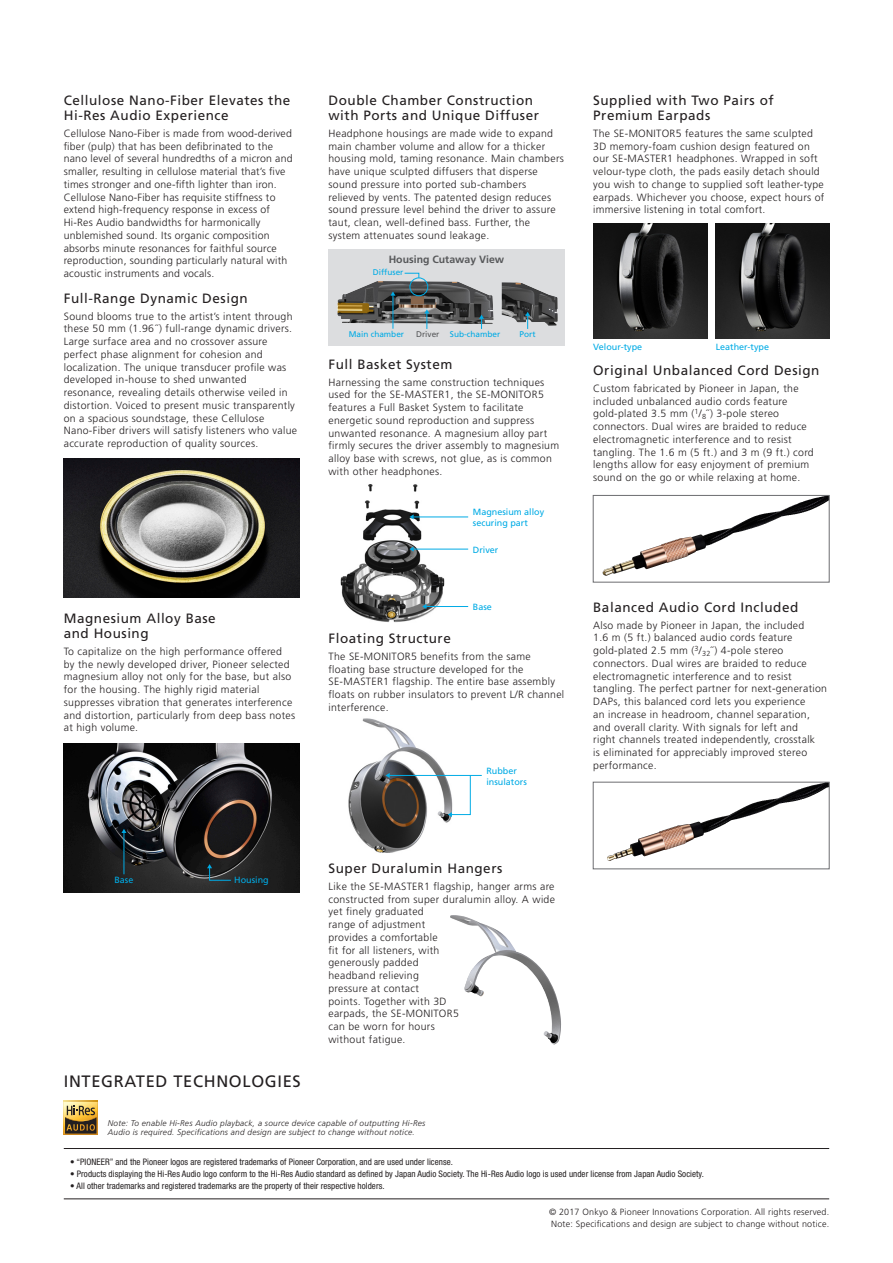
<style>
.page{position:relative;width:893px;height:1263px;background:#fff}
.page>*{position:absolute;margin:0;border:0;box-sizing:border-box;transform-origin:0 0}
.t1{font:16.5px "Frutiger LT Std";letter-spacing:.04em;color:#231f20}
.t2{font:13.5px/15px "Frutiger LT Std";letter-spacing:.04em;color:#231f20}
.t3{font:300 10.5px/12.8px "Frutiger LT Std";letter-spacing:.03em;color:#231f20}
.t4{font:700 10.5px "Frutiger LT Std";color:#57585a}
.t5{font:condensed 9px "Helvetica Neue LT Std";letter-spacing:.005em;color:#231f20}
.t6{font:300 9px/12px "Frutiger LT Std";letter-spacing:.02em;color:#231f20}
.t7{font:9px/10.5px "Frutiger LT Std";color:#00abe5}
.t8{font:italic 300 8.25px/9px "Frutiger LT Std";letter-spacing:.03em;color:#231f20}
.t9{font:8.25px "Frutiger LT Std";color:#00abe5}
.t10{font:8.25px "Frutiger LT Std";color:#57585a}
</style>
<div class="page">
<hr style="left:64px;top:1198px;width:765px;height:1px;background:#231f20">
<hr style="left:64px;top:1148px;width:765px;height:1px;background:#231f20">
<svg style="left:65px;top:1102px;width:33px;height:33px"></svg>
<hr style="left:64px;top:1135px;width:34px;height:1px;background:#693a00">
<svg style="left:64px;top:1102px;width:1px;height:33px"></svg>
<svg style="left:64px;top:1101px;width:34px;height:1px"></svg>
<svg style="left:65px;top:1106px;width:32px;height:27px"></svg>
<img style="left:348px;top:718px;width:106px;height:135px">
<img style="left:341px;top:484px;width:103px;height:139px">
<img style="left:450px;top:915px;width:111px;height:129px">
<img style="left:64px;top:458px;width:236px;height:139px">
<img style="left:64px;top:743px;width:236px;height:150px">
<img style="left:593px;top:223px;width:114px;height:115px">
<img style="left:715px;top:223px;width:114px;height:115px">
<img style="left:735px;top:497px;width:92px;height:29px">
<div style="left:593px;top:495px;width:236px;height:87px;border:1px solid #6c6d70"></div>
<img style="left:733px;top:784px;width:92px;height:29px">
<div style="left:593px;top:782px;width:236px;height:87px;border:1px solid #6c6d70"></div>
<div style="left:328px;top:249px;width:236px;height:96px;background:#dcdddf"></div>
<img style="left:502px;top:282px;width:56px;height:44px">
<img style="left:337px;top:281px;width:157px;height:43px">
<svg style="left:404px;top:272px;width:16px;height:7px"></svg>
<div style="left:410px;top:277px;width:18px;height:19px;border:1px solid #00abe5;border-radius:50%"></div>
<svg style="left:424px;top:309px;width:5px;height:20px"></svg>
<svg style="left:390px;top:291px;width:5px;height:5px"></svg>
<hr style="left:393px;top:295px;width:1px;height:34px;background:#00abe5">
<svg style="left:479px;top:315px;width:5px;height:14px"></svg>
<svg style="left:525px;top:312px;width:5px;height:17px"></svg>
<svg style="left:121px;top:829px;width:5px;height:4px"></svg>
<hr style="left:124px;top:833px;width:1px;height:41px;background:#00abe5">
<svg style="left:207px;top:864px;width:25px;height:17px"></svg>
<svg style="left:409px;top:514px;width:5px;height:5px"></svg>
<hr style="left:413px;top:517px;width:55px;height:1px;background:#00abe5">
<svg style="left:409px;top:547px;width:5px;height:5px"></svg>
<hr style="left:413px;top:549px;width:55px;height:1px;background:#00abe5">
<svg style="left:422px;top:604px;width:4px;height:5px"></svg>
<hr style="left:426px;top:606px;width:42px;height:1px;background:#00abe5">
<svg style="left:386px;top:773px;width:4px;height:5px"></svg>
<hr style="left:389px;top:775px;width:93px;height:1px;background:#00abe5">
<svg style="left:448px;top:775px;width:23px;height:42px"></svg>
<p class="t2" style="left:64px;top:93px;width:228px">Cellulose Nano-Fiber Elevates the<br>Hi-Res Audio Experience</p>
<p class="t3" style="left:64px;top:127px;width:230px">Cellulose Nano-Fiber is made from wood-derived fiber (pulp) that has been defibrinated to the nano level of several hundredths of a micron and smaller, resulting in cellulose material that’s five times stronger and one-fifth lighter than iron.<br>Cellulose Nano-Fiber has requisite stiffness to extend high-frequency response in excess of Hi-Res Audio bandwidths for harmonically unblemished sound. Its organic composition absorbs minute resonances for faithful source reproduction, sounding particularly natural with acoustic instruments and vocals.</p>
<p class="t2" style="left:64px;top:291px;width:185px">Full-Range Dynamic Design</p>
<p class="t3" style="left:64px;top:310px;width:235px">Sound blooms true to the artist’s intent through these 50 mm (1.96˝) full-range dynamic drivers.<br>Large surface area and no crossover assure perfect phase alignment for cohesion and localization. The unique transducer profile was developed in-house to shed unwanted resonance, revealing details otherwise veiled in distortion. Voiced to present music transparently on a spacious soundstage, these Cellulose Nano-Fiber drivers will satisfy listeners who value accurate reproduction of quality sources.</p>
<p class="t2" style="left:64px;top:611px;width:154px">Magnesium Alloy Base and Housing</p>
<p class="t3" style="left:64px;top:645px;width:233px">To capitalize on the high performance offered by the newly developed driver, Pioneer selected magnesium alloy not only for the base, but also for the housing. The highly rigid material suppresses vibration that generates interference and distortion, particularly from deep bass notes at high volume.</p>
<p class="t2" style="left:328px;top:93px;width:212px">Double Chamber Construction with Ports and Unique Diffuser</p>
<p class="t3" style="left:328px;top:127px;width:237px">Headphone housings are made wide to expand main chamber volume and allow for a thicker housing mold, taming resonance. Main chambers have unique sculpted diffusers that disperse sound pressure into ported sub-chambers relieved by vents. The patented design reduces sound pressure level behind the driver to assure taut, clean, well-defined bass. Further, the system attenuates sound leakage.</p>
<p class="t4" style="left:389px;top:253px;width:117px">Housing Cutaway View</p>
<p class="t9" style="left:373px;top:267px;width:32px">Diffuser</p>
<p class="t9" style="left:349px;top:330px;width:57px">Main chamber</p>
<p class="t10" style="left:416px;top:330px;width:25px">Driver</p>
<p class="t9" style="left:450px;top:330px;width:52px">Sub-chamber</p>
<p class="t9" style="left:520px;top:330px;width:18px">Port</p>
<p class="t2" style="left:328px;top:356px;width:125px">Full Basket System</p>
<p class="t3" style="left:328px;top:376px;width:232px">Harnessing the same construction techniques used for the SE-MASTER1, the SE-MONITOR5 features a Full Basket System to facilitate energetic sound reproduction and suppress unwanted resonance. A magnesium alloy part firmly secures the driver assembly to magnesium alloy base with screws, not glue, as is common with other headphones.</p>
<p class="t7" style="left:473px;top:507px;width:73px">Magnesium alloy securing part</p>
<p class="t7" style="left:473px;top:544px;width:27px">Driver</p>
<p class="t7" style="left:473px;top:602px;width:21px">Base</p>
<p class="t2" style="left:328px;top:631px;width:124px">Floating Structure</p>
<p class="t3" style="left:328px;top:650px;width:237px">The SE-MONITOR5 benefits from the same floating base structure developed for the SE-MASTER1 flagship. The entire base assembly floats on rubber insulators to prevent L/R channel interference.</p>
<p class="t7" style="left:486px;top:766px;width:42px">Rubber insulators</p>
<p class="t2" style="left:593px;top:93px;width:182px">Supplied with Two Pairs of<br>Premium Earpads</p>
<p class="t3" style="left:593px;top:127px;width:233px">The SE-MONITOR5 features the same sculpted 3D memory-foam cushion design featured on our SE-MASTER1 headphones. Wrapped in soft velour-type cloth, the pads easily detach should you wish to change to supplied soft leather-type earpads. Whichever you choose, expect hours of immersive listening in total comfort.</p>
<p class="t7" style="left:593px;top:342px;width:51px">Velour-type</p>
<p class="t7" style="left:716px;top:342px;width:55px">Leather-type</p>
<p class="t2" style="left:593px;top:363px;width:228px">Original Unbalanced Cord Design</p>
<p class="t3" style="left:593px;top:382px;width:222px">Custom fabricated by Pioneer in Japan, the included unbalanced audio cords feature gold-plated 3.5 mm (<sup>1</sup>/<sub>8</sub>˝) 3-pole stereo connectors. Dual wires are braided to reduce electromagnetic interference and to resist tangling. The 1.6 m (5 ft.) and 3 m (9 ft.) cord lengths allow for easy enjoyment of premium sound on the go or while relaxing at home.</p>
<p class="t2" style="left:593px;top:600px;width:207px">Balanced Audio Cord Included</p>
<p class="t3" style="left:593px;top:619px;width:235px">Also made by Pioneer in Japan, the included<br>1.6 m (5 ft.) balanced audio cords feature gold-plated 2.5 mm (<sup>3</sup>/<sub>32</sub>˝) 4-pole stereo connectors. Dual wires are braided to reduce electromagnetic interference and to resist tangling. The perfect partner for next-generation DAPs, this balanced cord lets you experience<br>an increase in headroom, channel separation, and overall clarity. With signals for left and<br>right channels treated independently, crosstalk<br>is eliminated for appreciably improved stereo performance.</p>
<p class="t7" style="left:114px;top:874px;width:21px">Base</p>
<p class="t7" style="left:234px;top:874px;width:36px">Housing</p>
<h1 class="t1" style="left:64px;top:1072px;width:239px">INTEGRATED TECHNOLOGIES</h1>
<p class="t2" style="left:328px;top:861px;width:175px">Super Duralumin Hangers</p>
<p class="t3" style="left:328px;top:880px;width:228px">Like the SE-MASTER1 flagship, hanger arms are constructed from super duralumin alloy. A wide yet finely graduated<br>range of adjustment<br>provides a comfortable<br>fit for all listeners, with<br>generously padded<br>headband relieving<br>pressure at contact<br>points. Together with 3D<br>earpads, the SE-MONITOR5<br>can be worn for hours<br>without fatigue.</p>
<p class="t8" style="left:108px;top:1118px;width:319px">Note: To enable Hi-Res Audio playback, a source device capable of outputting Hi-Res<br>Audio is required. Specifications and design are subject to change without notice.</p>
<p class="t5" style="left:70px;top:1157px;width:384px">• “PIONEER” and the Pioneer logos are registered trademarks of Pioneer Corporation, and are used under license.</p>
<p class="t5" style="left:70px;top:1168px;width:635px">• Products displaying the Hi-Res Audio logo conform to the Hi-Res Audio standard as defined by Japan Audio Society. The Hi-Res Audio logo is used under license from Japan Audio Society.</p>
<p class="t5" style="left:70px;top:1180px;width:316px">• All other trademarks and registered trademarks are the property of their respective holders.</p>
<p class="t6" style="left:549px;top:1206px;width:282px">© 2017 Onkyo &amp; Pioneer Innovations Corporation. All rights reserved.<br>Note: Specifications and design are subject to change without notice.</p>
</div>
